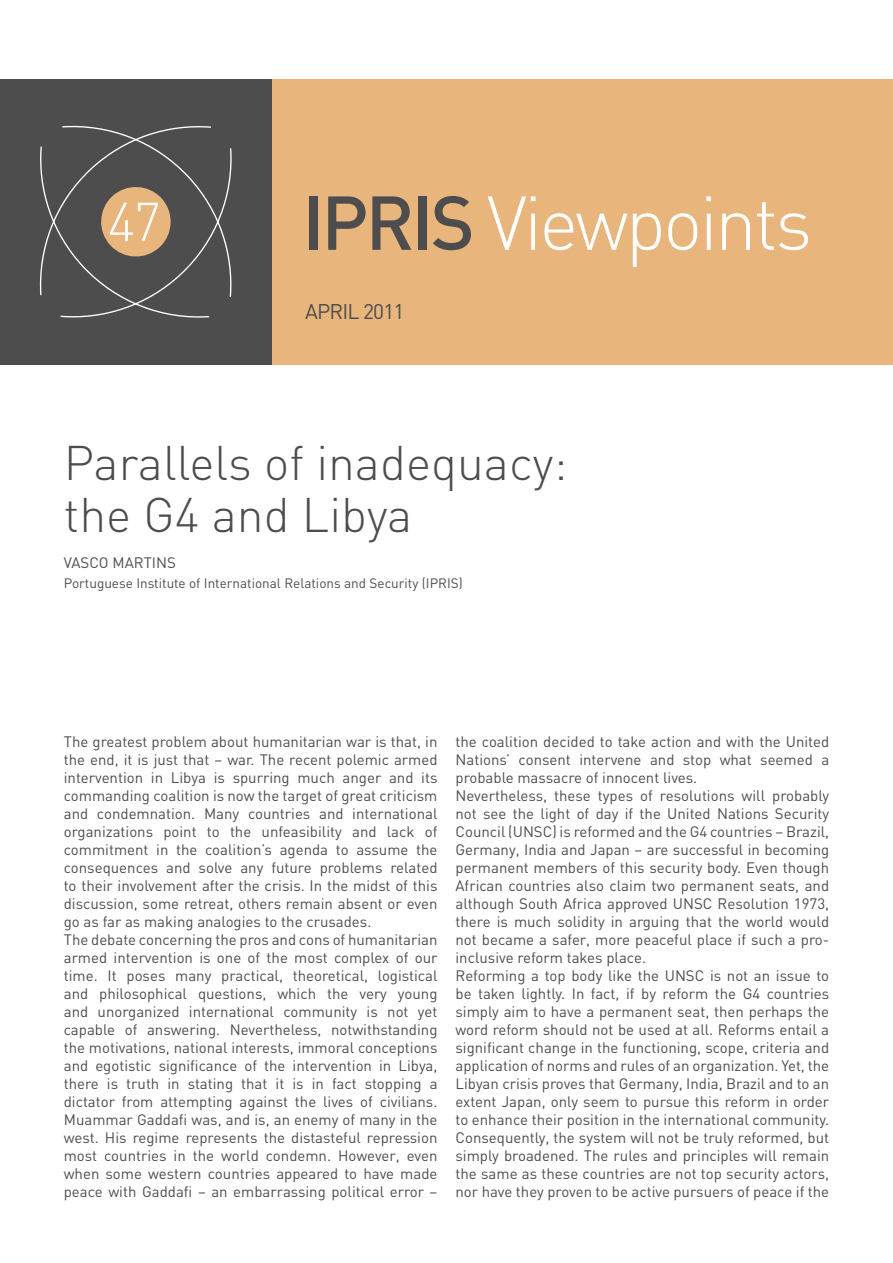
<style>
.page{position:relative;width:893px;height:1263px;background:#fff}
.page>*{position:absolute;margin:0;border:0;box-sizing:border-box;transform-origin:0 0}
.t1{font:300 75px "DIN";letter-spacing:-.04em;color:#fff}
.t2{font:300 54px "DIN";color:#fff}
.t3{font:300 48px/52.5px "DIN";color:#4d4d4d}
.t4{font:21px "DIN";letter-spacing:-.04em;color:#4d4d4d}
.t5{font:15px/18px "DIN";color:#4d4d4d}
.t6{font:13.5px "DIN";color:#4d4d4d}
.s1{font-weight:500;color:#4d4d4d}
</style>
<div class="page">
<div style="left:269px;top:79px;width:624px;height:286px;background:#e8b57d"></div>
<div style="left:0;top:79px;width:272px;height:286px;background:#4d4d4d"></div>
<svg style="left:39px;top:125px;width:193px;height:193px"></svg>
<h2 class="t2" style="left:108px;top:188px;width:55px">47</h2>
<h1 class="t1" style="left:302px;top:177px;width:512px"><span class="s1">IPRIS</span> Viewpoints</h1>
<h3 class="t4" style="left:305px;top:298px;width:101px">APRIL 2011</h3>
<h3 class="t3" style="left:64px;top:436px;width:505px">Parallels of inadequacy: the G4 and Libya</h3>
<p class="t5" style="left:64px;top:553px;width:114px">VASCO MARTINS</p>
<p class="t6" style="left:64px;top:575px;width:400px">Portuguese Institute of International Relations and Security (IPRIS)</p>
<p class="t5" style="left:64px;top:733px;width:375px">The greatest problem about humanitarian war is that, in the end, it is just that – war. The recent polemic armed intervention in Libya is spurring much anger and its commanding coalition is now the target of great criticism and condemnation. Many countries and international organizations point to the unfeasibility and lack of commitment in the coalition’s agenda to assume the consequences and solve any future problems related to their involvement after the crisis. In the midst of this discussion, some retreat, others remain absent or even go as far as making analogies to the crusades.<br>The debate concerning the pros and cons of humanitarian armed intervention is one of the most complex of our time. It poses many practical, theoretical, logistical and philosophical questions, which the very young and unorganized international community is not yet capable of answering. Nevertheless, notwithstanding the motivations, national interests, immoral conceptions and egotistic significance of the intervention in Libya, there is truth in stating that it is in fact stopping a dictator from attempting against the lives of civilians.<br>Muammar Gaddafi was, and is, an enemy of many in the west. His regime represents the distasteful repression most countries in the world condemn. However, even when some western countries appeared to have made peace with Gaddafi – an embarrassing political error –</p>
<p class="t5" style="left:455px;top:733px;width:375px">the coalition decided to take action and with the United Nations’ consent intervene and stop what seemed a probable massacre of innocent lives.<br>Nevertheless, these types of resolutions will probably not see the light of day if the United Nations Security Council (UNSC) is reformed and the G4 countries – Brazil, Germany, India and Japan – are successful in becoming permanent members of this security body. Even though African countries also claim two permanent seats, and although South Africa approved UNSC Resolution 1973, there is much solidity in arguing that the world would not became a safer, more peaceful place if such a pro&shy;inclusive reform takes place.<br>Reforming a top body like the UNSC is not an issue to be taken lightly. In fact, if by reform the G4 countries simply aim to have a permanent seat, then perhaps the word reform should not be used at all. Reforms entail a significant change in the functioning, scope, criteria and application of norms and rules of an organization. Yet, the Libyan crisis proves that Germany, India, Brazil and to an extent Japan, only seem to pursue this reform in order to enhance their position in the international community.<br>Consequently, the system will not be truly reformed, but simply broadened. The rules and principles will remain the same as these countries are not top security actors, nor have they proven to be active pursuers of peace if the</p>
</div>
